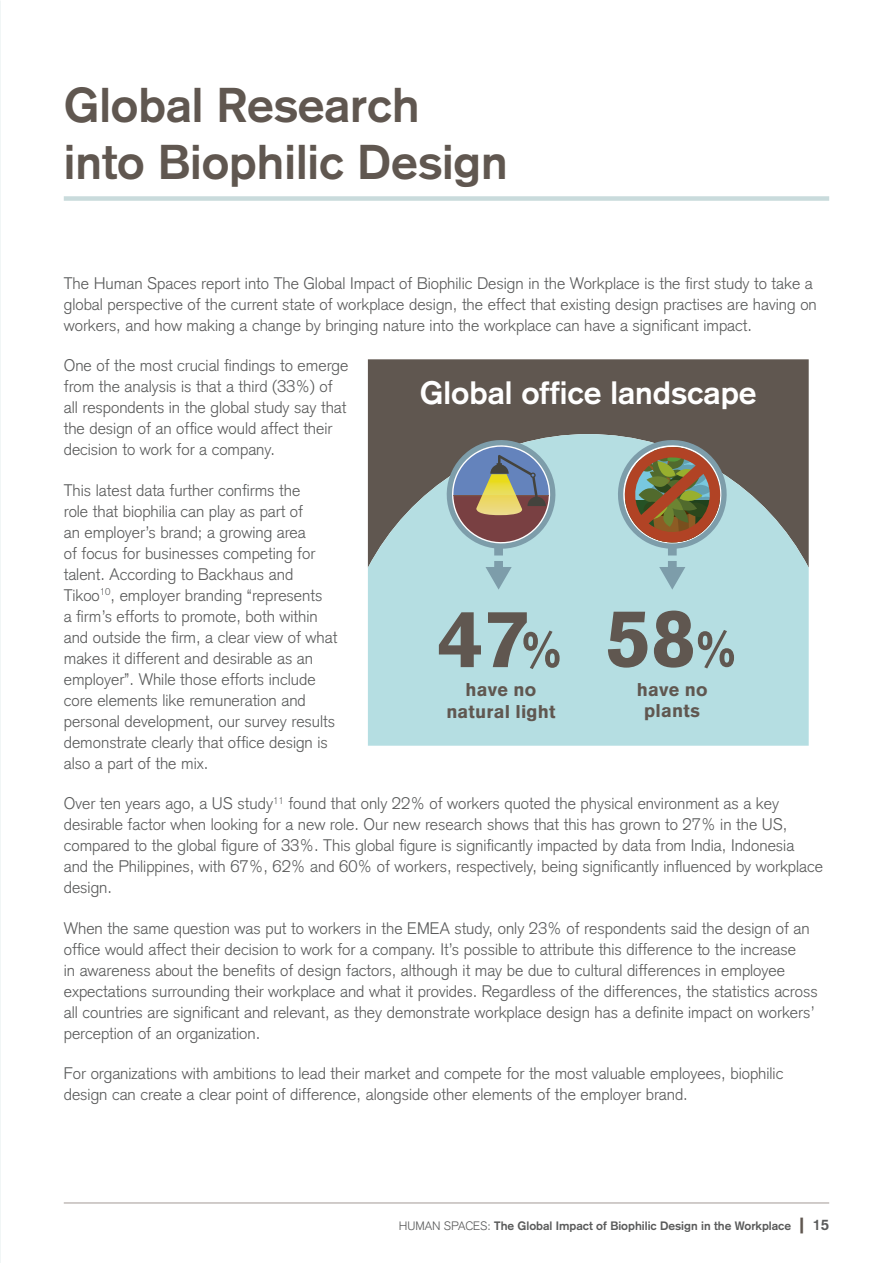
<style>
.page{position:relative;width:893px;height:1263px;background:#fff}
.page>*{position:absolute;margin:0;border:0;box-sizing:border-box;transform-origin:0 0}
.t1{font:900 80.4px "Akzidenz Grotesk";color:#605750}
.t2{font:700 48px/57px "Akzidenz Grotesk";color:#605750}
.t3{font:700 31.8px "Akzidenz Grotesk";color:#fff}
.t4{font:900 18.15px/21.1px "Akzidenz Grotesk";letter-spacing:.01em;color:#605750;text-align:center}
.t5{font:300 16.5px/21px "Akzidenz Grotesk";color:#5a5b5b}
.t6{font:700 12px "Akzidenz Grotesk";color:#5a5b5b}
.s1{font-size:50.7px}
.s2{font-weight:300}
.s3{font-weight:900;font-size:21px;color:#605750}
.s4{font-size:15px}
</style>
<div class="page">
<hr style="left:64px;top:1202px;width:765px;height:1px;background:#a39a95">
<div style="left:64px;top:196px;width:765px;height:5px;background:#c9dbdc"></div>
<div style="left:368px;top:359px;width:441px;height:75px;background:#605750"></div>
<svg style="left:368px;top:434px;width:441px;height:312px;background:#aacdcf"></svg>
<svg style="left:442px;top:428px;width:125px;height:162px;background:#94a3a6"></svg>
<svg style="left:614px;top:428px;width:124px;height:162px;background:#96998d"></svg>
<h2 class="t2" style="left:64px;top:77px;width:446px">Global Research into Biophilic Design</h2>
<p class="t5" style="left:64px;top:273px;width:755px">The Human Spaces report into The Global Impact of Biophilic Design in the Workplace is the first study to take a global perspective of the current state of workplace design, the effect that existing design practises are having on workers, and how making a change by bringing nature into the workplace can have a significant impact.</p>
<p class="t5" style="left:64px;top:355px;width:286px">One of the most crucial findings to emerge from the analysis is that a third (33%) of all respondents in the global study say that the design of an office would affect their decision to work for a company.</p>
<p class="t5" style="left:64px;top:480px;width:275px">This latest data further confirms the<br>role that biophilia can play as part of<br>an employer’s brand; a growing area<br>of focus for businesses competing for talent. According to Backhaus and Tikoo<sup>10</sup>, employer branding “represents<br>a firm’s efforts to promote, both within and outside the firm, a clear view of what makes it different and desirable as an employer”. While those efforts include core elements like remuneration and personal development, our survey results demonstrate clearly that office design is also a part of the mix.</p>
<p class="t5" style="left:64px;top:793px;width:761px">Over ten years ago, a US study<sup>11</sup> found that only 22% of workers quoted the physical environment as a key desirable factor when looking for a new role. Our new research shows that this has grown to 27% in the US, compared to the global figure of 33%. This global figure is significantly impacted by data from India, Indonesia<br>and the Philippines, with 67%, 62% and 60% of workers, respectively, being significantly influenced by workplace design.</p>
<p class="t5" style="left:64px;top:918px;width:755px">When the same question was put to workers in the EMEA study, only 23% of respondents said the design of an office would affect their decision to work for a company. It’s possible to attribute this difference to the increase<br>in awareness about the benefits of design factors, although it may be due to cultural differences in employee expectations surrounding their workplace and what it provides. Regardless of the differences, the statistics across all countries are significant and relevant, as they demonstrate workplace design has a definite impact on workers’ perception of an organization.</p>
<p class="t5" style="left:64px;top:1063px;width:721px">For organizations with ambitions to lead their market and compete for the most valuable employees, biophilic design can create a clear point of difference, alongside other elements of the employer brand.</p>
<h3 class="t3" style="left:420px;top:374px;width:338px">Global office landscape</h3>
<h1 class="t1" style="left:606px;top:590px;width:134px">58<span class="s1">%</span></h1>
<p class="t4" style="left:637px;top:679px;width:72px">have no plants</p>
<h1 class="t1" style="left:438px;top:590px;width:128px">47<span class="s1">%</span></h1>
<p class="t4" style="left:446px;top:679px;width:111px">have no natural light</p>
<p class="t6" style="left:399px;top:1218px;width:432px"><span class="s2">HUMAN SPACES:</span> The Global Impact of Biophilic Design in the Workplace <span class="s3">|</span> <span class="s4">15</span></p>
</div>
